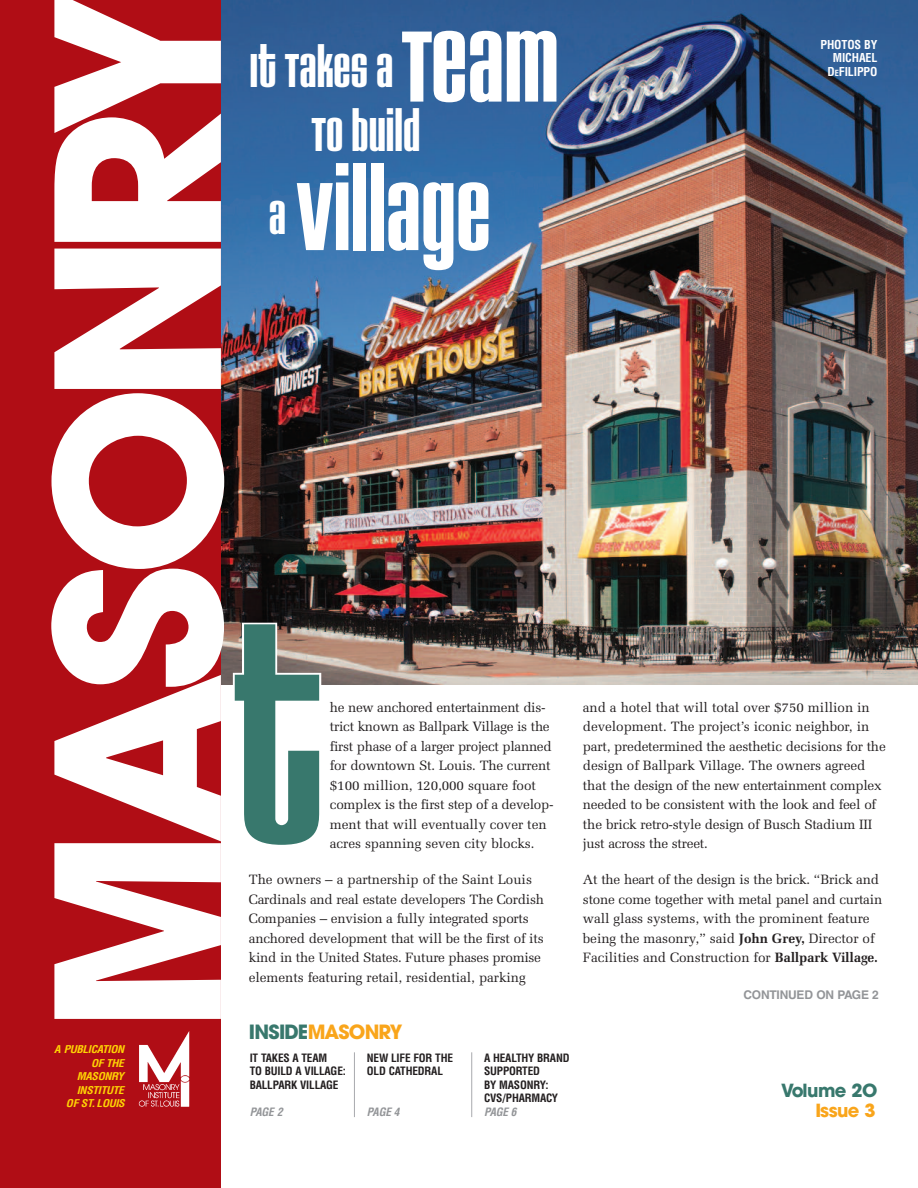
<style>
.page{position:relative;width:918px;height:1188px;background:#fff}
.page>*{position:absolute;margin:0;border:0;box-sizing:border-box;transform-origin:0 0}
.t1{font:700 225px "Avant Garde";letter-spacing:-.085em;color:#fff}
.t2{font:100.5px "House Gothic Bold Two";color:#fff}
.t3{font:49.5px/64.5px "House Gothic Bold Two";color:#fff}
.t4{font:700 19.5px "Avant Garde";letter-spacing:-.045em;color:#f9a51b}
.t5{font:700 18px "Avant Garde";letter-spacing:-.03em;color:#38786d}
.t6{font:700 18px "Avant Garde";letter-spacing:-.03em;color:#f9a51b}
.t7{font:13.5px/19.5px "Melior";letter-spacing:-.015em;color:#231f20}
.t8{font:700 condensed 12px/13.5px "Helvetica";letter-spacing:-.01em;color:#fff;text-align:right}
.t9{font:700 12px "Helvetica";letter-spacing:-.015em;color:#939598}
.t10{font:700 condensed 11.25px/13.5px "Helvetica";letter-spacing:-.015em;color:#231f20}
.t11{font:italic 700 condensed 11.25px "Helvetica";letter-spacing:-.015em;color:#939598}
.t12{font:italic 700 condensed 10.5px/13.5px "Helvetica";letter-spacing:-.03em;color:#fed304;text-align:right;scale:1.1 1}
.s1{color:#b00d15}
.s2{font-size:105px}
.s3{font-size:8.25px}
.s4{color:#38786d}
.s5{font-weight:700}
</style>
<div class="page">
<img style="left:221px;top:0;width:697px;height:685px">
<hr style="left:471px;top:1052px;width:1px;height:65px;background:#a8a9ad">
<hr style="left:354px;top:1052px;width:1px;height:65px;background:#a8a9ad">
<div style="left:0;top:0;width:221px;height:1188px;background:#b00d15"></div>
<img style="left:138px;top:1031px;width:52px;height:76px">
<svg style="left:233px;top:623px;width:92px;height:222px"></svg>
<h1 class="t1" style="left:54px;top:1034px;width:1046px;rotate:-90deg">MAS<span class="s1">O</span>NRY</h1>
<p class="t12" style="left:54px;top:1043px;width:66px">A PUBLICATION<br>OF THE<br>MASONRY<br>INSTITUTE<br>OF ST.LOUIS</p>
<h3 class="t3" style="left:312px;top:38px;width:249px;text-indent:-62px">IT TAKES A <span class="s2">TEAM<br></span>TO BUILD</h3>
<h2 class="t2" style="left:269px;top:163px;width:224px"><sup>A</sup> VILLAGE</h2>
<p class="t8" style="left:820px;top:38px;width:59px">PHOTOS BY<br>MICHAEL<br>D<span class="s3">E</span>FILIPPO</p>
<p class="t7" style="left:330px;top:697px;width:225px">he new anchored entertainment dis&shy;trict known as Ballpark Village is the first phase of a larger project planned for downtown St. Louis. The current $100 million, 120,000 square foot complex is the first step of a develop&shy;ment that will eventually cover ten acres spanning seven city blocks.</p>
<p class="t7" style="left:249px;top:870px;width:297px">The owners – a partnership of the Saint Louis Cardinals and real estate developers The Cordish Companies – envision a fully integrated sports anchored development that will be the first of its kind in the United States. Future phases promise elements featuring retail, residential, parking</p>
<h3 class="t4" style="left:249px;top:1024px;width:155px"><span class="s4">INSIDE</span>MASONRY</h3>
<p class="t10" style="left:250px;top:1051px;width:98px">IT TAKES A TEAM<br>TO BUILD A VILLAGE:<br>BALLPARK VILLAGE</p>
<p class="t11" style="left:250px;top:1105px;width:35px">PAGE 2</p>
<p class="t10" style="left:367px;top:1051px;width:88px">NEW LIFE FOR THE<br>OLD CATHEDRAL</p>
<p class="t11" style="left:367px;top:1105px;width:34px">PAGE 4</p>
<p class="t10" style="left:484px;top:1051px;width:87px">A HEALTHY BRAND<br>SUPPORTED<br>BY MASONRY:<br>CVS/PHARMACY</p>
<p class="t11" style="left:484px;top:1105px;width:34px">PAGE 6</p>
<p class="t7" style="left:583px;top:697px;width:304px">and a hotel that will total over $750 million in development. The project’s iconic neighbor, in part, predetermined the aesthetic decisions for the design of Ballpark Village. The owners agreed that the design of the new entertainment complex needed to be consistent with the look and feel of the brick retro-style design of Busch Stadium III just across the street.</p>
<p class="t7" style="left:583px;top:870px;width:301px">At the heart of the design is the brick. “Brick and stone come together with metal panel and curtain wall glass systems, with the prominent feature being the masonry,” said <span class="s5">John Grey,</span> Director of Facilities and Construction for <span class="s5">Ballpark Village.</span></p>
<p class="t9" style="left:743px;top:990px;width:137px">CONTINUED ON PAGE 2</p>
<h3 class="t5" style="left:781px;top:1084px;width:98px">Volume 2O</h3>
<h3 class="t6" style="left:815px;top:1104px;width:62px">Issue 3</h3>
</div>
